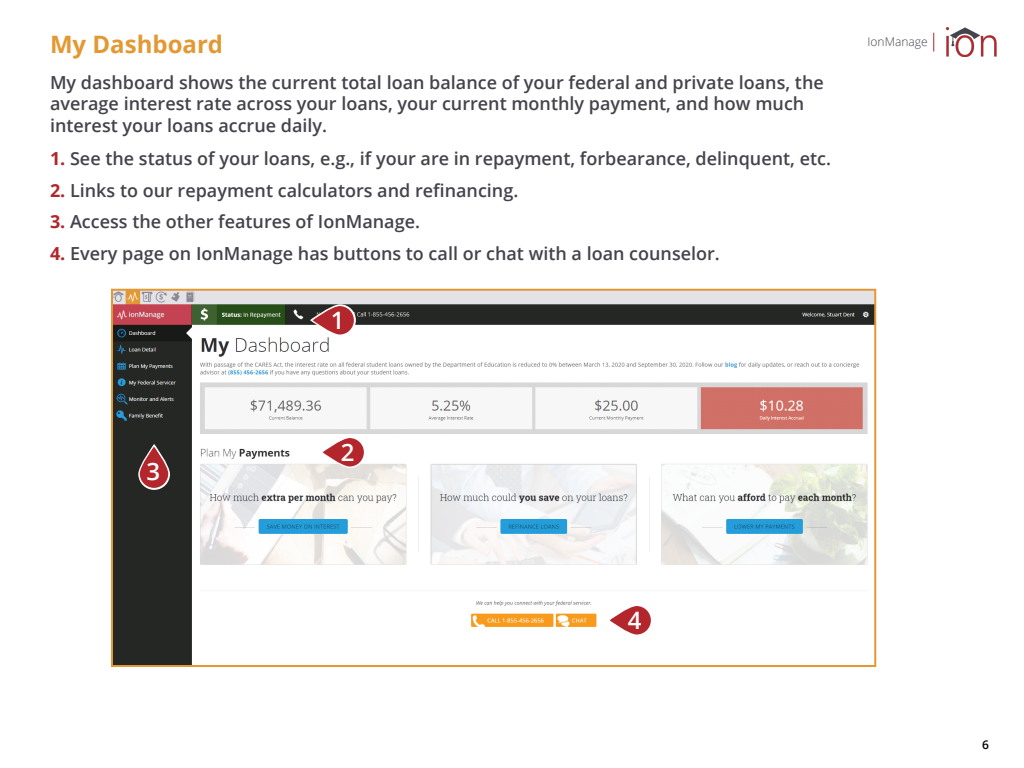
<style>
.page{position:relative;width:1024px;height:768px;background:#fff}
.page>*{position:absolute;margin:0;border:0;box-sizing:border-box;transform-origin:0 0}
.t1{font:700 24px "Open Sans";color:#e39933}
.Call-out_Numbers{font:600 24px "Open Sans";color:#fff}
.t2{font:600 18px/21.6px "Open Sans";color:#43434c}
.t3{font:300 12px "Open Sans";color:#43434c}
.t4{font:600 12px "Open Sans";color:#000}
.s1{font-weight:700;color:#b2262b}
</style>
<div class="page">
<svg style="left:934px;top:33px;width:1px;height:19px"></svg>
<img style="left:946px;top:28px;width:51px;height:29px">
<img style="left:114px;top:292px;width:759px;height:372px">
<div style="left:111px;top:289px;width:765px;height:378px;border:2px solid #e39933"></div>
<svg style="left:310px;top:304px;width:46px;height:32px"></svg>
<svg style="left:313px;top:306px;width:41px;height:29px"></svg>
<div style="left:320px;top:436px;width:46px;height:32px;background:#fff;border-radius:16px"></div>
<svg style="left:323px;top:438px;width:41px;height:29px"></svg>
<div style="left:607px;top:604px;width:46px;height:32px;background:#fff;border-radius:16px"></div>
<svg style="left:610px;top:606px;width:41px;height:29px"></svg>
<div style="left:115px;top:436px;width:74px;height:73px;background:#252725"></div>
<svg style="left:138px;top:444px;width:32px;height:46px"></svg>
<svg style="left:140px;top:447px;width:28px;height:41px"></svg>
<p class="t1" style="left:50px;top:28px;width:175px">My Dashboard</p>
<p class="t2" style="left:50px;top:71px;width:775px">My dashboard shows the current total loan balance of your federal and private loans, the average interest rate across your loans, your current monthly payment, and how much interest your loans accrue daily.</p>
<p class="t2" style="left:50px;top:148px;width:782px"><span class="s1">1.</span> See the status of your loans, e.g., if your are in repayment, forbearance, delinquent, etc.</p>
<p class="t2" style="left:50px;top:179px;width:470px"><span class="s1">2.</span> Links to our repayment calculators and refinancing.</p>
<p class="t2" style="left:50px;top:211px;width:372px"><span class="s1">3.</span> Access the other features of IonManage.</p>
<p class="t2" style="left:50px;top:242px;width:671px"><span class="s1">4.</span> Every page on IonManage has buttons to call or chat with a loan counselor.</p>
<p class="Call-out_Numbers" style="left:331px;top:304px;width:15px">1</p>
<p class="t3" style="left:868px;top:33px;width:62px">IonManage</p>
<p class="Call-out_Numbers" style="left:146px;top:455px;width:15px">3</p>
<p class="Call-out_Numbers" style="left:341px;top:436px;width:15px">2</p>
<p class="Call-out_Numbers" style="left:628px;top:604px;width:15px">4</p>
<p class="t4" style="left:982px;top:736px;width:8px">6</p>
</div>
